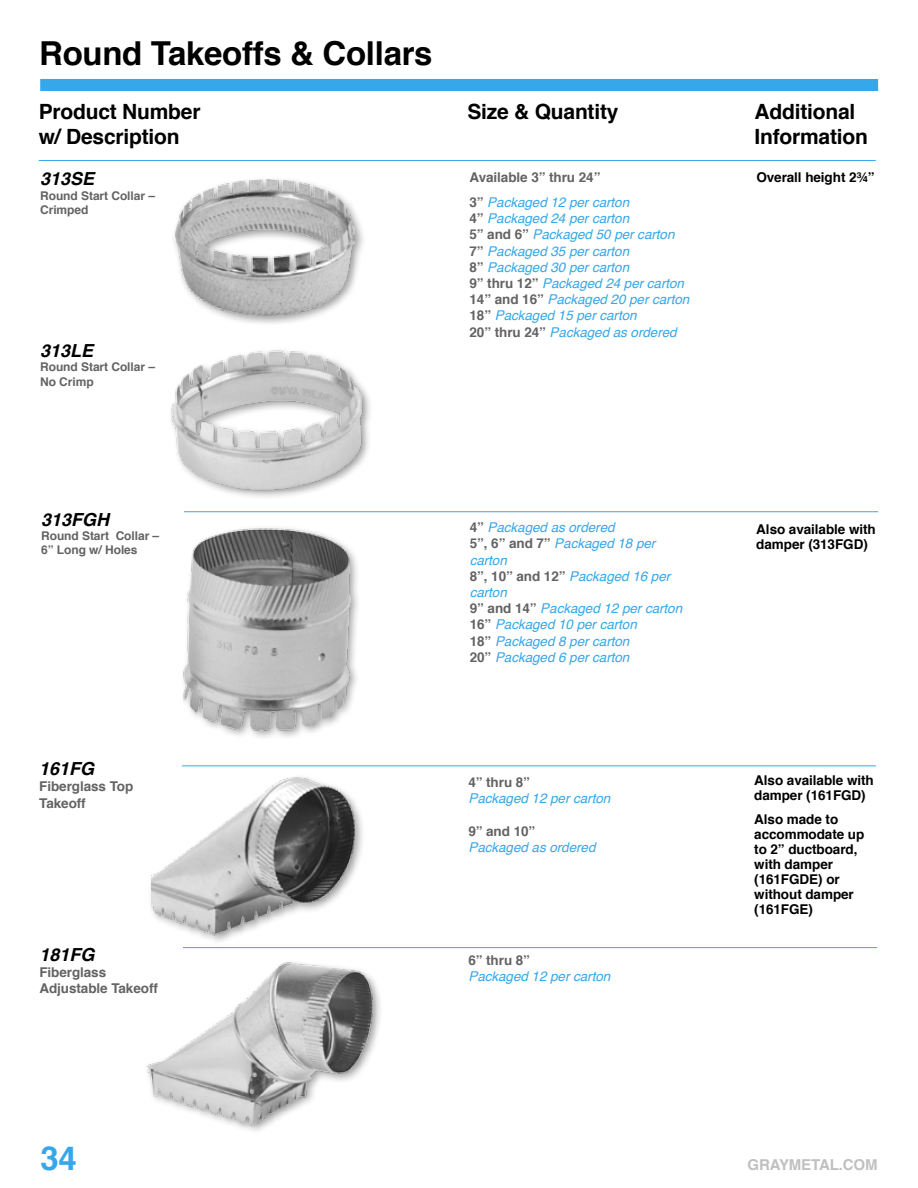
<style>
.page{position:relative;width:918px;height:1188px;background:#fff}
.page>*{position:absolute;margin:0;border:0;box-sizing:border-box;transform-origin:0 0}
.Catalog_Section{font:700 33px "Helvetica";letter-spacing:-.01em;color:#000}
.t1{font:700 33px "Helvetica";color:#36a7e9}
.Catalog_Section-2{font:700 21px/25.2px "Helvetica";letter-spacing:-.01em;color:#000}
.Product_Number{font:italic 700 18px "Helvetica";color:#000}
.t2{font:700 15px "Helvetica";letter-spacing:-.01em;color:#c0c0c0}
.Product_Name_and_Inf{font:italic 13.5px/16.2px "Helvetica";letter-spacing:-.005em;color:#36a7e9}
.Additional_Info__Bla{font:700 13.5px/15px "Helvetica";letter-spacing:-.005em;color:#000}
.Product_Name_and_Inf-2{font:700 13.5px/16.2px "Helvetica";letter-spacing:-.005em;color:#636363}
.Info__Blue_Italic{font:italic 13.5px "Helvetica";letter-spacing:-.005em;color:#36a7e9}
.Product_Name_and_Inf-3{font:700 12px/14.4px "Helvetica";letter-spacing:-.005em;color:#636363}
.s1{font-weight:700;font-style:normal;color:#636363}
</style>
<div class="page">
<div style="left:41px;top:79px;width:837px;height:12px;background:#36a7e9"></div>
<hr style="left:184px;top:511px;width:694px;height:1px;background:#36a7e9">
<div style="left:170px;top:175px;width:196px;height:152px;background:#000;opacity:.4"></div>
<img style="left:175px;top:179px;width:180px;height:137px">
<img style="left:171px;top:350px;width:199px;height:147px">
<img style="left:183px;top:528px;width:175px;height:210px">
<hr style="left:183px;top:947px;width:694px;height:1px;background:#36a7e9">
<img style="left:146px;top:963px;width:234px;height:168px">
<img style="left:152px;top:777px;width:257px;height:186px">
<hr style="left:182px;top:766px;width:694px;height:1px;background:#36a7e9">
<hr style="left:39px;top:160px;width:837px;height:1px;background:#36a7e9">
<p class="Catalog_Section" style="left:39px;top:27px;width:395px">Round Takeoffs &amp; Collars</p>
<p class="Catalog_Section-2" style="left:39px;top:99px;width:163px">Product Number</p>
<p class="Catalog_Section-2" style="left:39px;top:125px;width:142px">w/ Description</p>
<p class="Product_Number" style="left:40px;top:164px;width:56px">313SE</p>
<p class="Product_Name_and_Inf-3" style="left:40px;top:188px;width:116px">Round Start Collar –<br>Crimped</p>
<p class="Product_Number" style="left:40px;top:336px;width:55px">313LE</p>
<p class="Product_Name_and_Inf-3" style="left:40px;top:360px;width:116px">Round Start Collar –</p>
<p class="Product_Name_and_Inf-3" style="left:40px;top:374px;width:55px">No Crimp</p>
<p class="Catalog_Section-2" style="left:467px;top:99px;width:153px">Size &amp; Quantity</p>
<p class="Catalog_Section-2" style="left:755px;top:99px;width:115px">Additional<br>Information</p>
<p class="Additional_Info__Bla" style="left:756px;top:170px;width:120px">Overall height 2¾”</p>
<p class="Product_Name_and_Inf-2" style="left:470px;top:169px;width:132px">Available 3” thru 24”</p>
<p class="Product_Name_and_Inf" style="left:470px;top:195px;width:161px"><span class="s1">3”</span> Packaged 12 per carton</p>
<p class="Product_Name_and_Inf" style="left:470px;top:211px;width:161px"><span class="s1">4”</span> Packaged 24 per carton</p>
<p class="Product_Name_and_Inf" style="left:470px;top:227px;width:207px"><span class="s1">5” and 6”</span> Packaged 50 per carton</p>
<p class="Product_Name_and_Inf" style="left:470px;top:243px;width:161px"><span class="s1">7”</span> Packaged 35 per carton</p>
<p class="Product_Name_and_Inf" style="left:470px;top:259px;width:161px"><span class="s1">8”</span> Packaged 30 per carton</p>
<p class="Product_Name_and_Inf" style="left:470px;top:276px;width:216px"><span class="s1">9” thru 12”</span> Packaged 24 per carton</p>
<p class="Product_Name_and_Inf" style="left:470px;top:292px;width:221px"><span class="s1">14” and 16”</span> Packaged 20 per carton</p>
<p class="Product_Name_and_Inf" style="left:470px;top:308px;width:169px"><span class="s1">18”</span> Packaged 15 per carton</p>
<p class="Product_Name_and_Inf" style="left:470px;top:324px;width:209px"><span class="s1">20” thru 24”</span> Packaged as ordered</p>
<p class="Product_Number" style="left:41px;top:504px;width:70px">313FGH</p>
<p class="Product_Name_and_Inf-3" style="left:41px;top:529px;width:120px">Round Start Collar –</p>
<p class="Product_Name_and_Inf-3" style="left:41px;top:543px;width:98px">6” Long w/ Holes</p>
<p class="Product_Name_and_Inf" style="left:470px;top:520px;width:146px"><span class="s1">4”</span> Packaged as ordered</p>
<p class="Product_Name_and_Inf" style="left:470px;top:536px;width:187px"><span class="s1">5”, 6” and 7”</span> Packaged 18 per carton</p>
<p class="Product_Name_and_Inf" style="left:470px;top:568px;width:202px"><span class="s1">8”, 10” and 12”</span> Packaged 16 per carton</p>
<p class="Product_Name_and_Inf" style="left:470px;top:601px;width:214px"><span class="s1">9” and 14”</span> Packaged 12 per carton</p>
<p class="Product_Name_and_Inf" style="left:470px;top:617px;width:169px"><span class="s1">16”</span> Packaged 10 per carton</p>
<p class="Product_Name_and_Inf" style="left:470px;top:633px;width:161px"><span class="s1">18”</span> Packaged 8 per carton</p>
<p class="Product_Name_and_Inf" style="left:470px;top:649px;width:161px"><span class="s1">20”</span> Packaged 6 per carton</p>
<p class="Additional_Info__Bla" style="left:756px;top:522px;width:121px">Also available with damper (313FGD)</p>
<p class="Product_Number" style="left:39px;top:754px;width:57px">161FG</p>
<p class="Product_Name_and_Inf-2" style="left:39px;top:779px;width:96px">Fiberglass Top<br>Takeoff</p>
<p class="Additional_Info__Bla" style="left:754px;top:773px;width:121px">Also available with damper (161FGD)</p>
<p class="Additional_Info__Bla" style="left:754px;top:812px;width:112px">Also made to accommodate up to 2” ductboard, with damper (161FGDE) or without damper (161FGE)</p>
<p class="Product_Name_and_Inf-2" style="left:468px;top:774px;width:63px">4” thru 8”</p>
<p class="Info__Blue_Italic" style="left:468px;top:788px;width:143px">Packaged 12 per carton</p>
<p class="Product_Name_and_Inf-2" style="left:468px;top:823px;width:68px">9” and 10”</p>
<p class="Info__Blue_Italic" style="left:468px;top:836px;width:129px">Packaged as ordered</p>
<p class="Product_Number" style="left:39px;top:940px;width:57px">181FG</p>
<p class="Product_Name_and_Inf-2" style="left:39px;top:964px;width:120px">Fiberglass<br>Adjustable Takeoff</p>
<h1 class="t1" style="left:40px;top:1132px;width:38px">34</h1>
<p class="Product_Name_and_Inf-2" style="left:468px;top:953px;width:63px">6” thru 8”</p>
<p class="Info__Blue_Italic" style="left:468px;top:966px;width:143px">Packaged 12 per carton</p>
<p class="t2" style="left:748px;top:1153px;width:131px">GRAYMETAL.COM</p>
</div>
